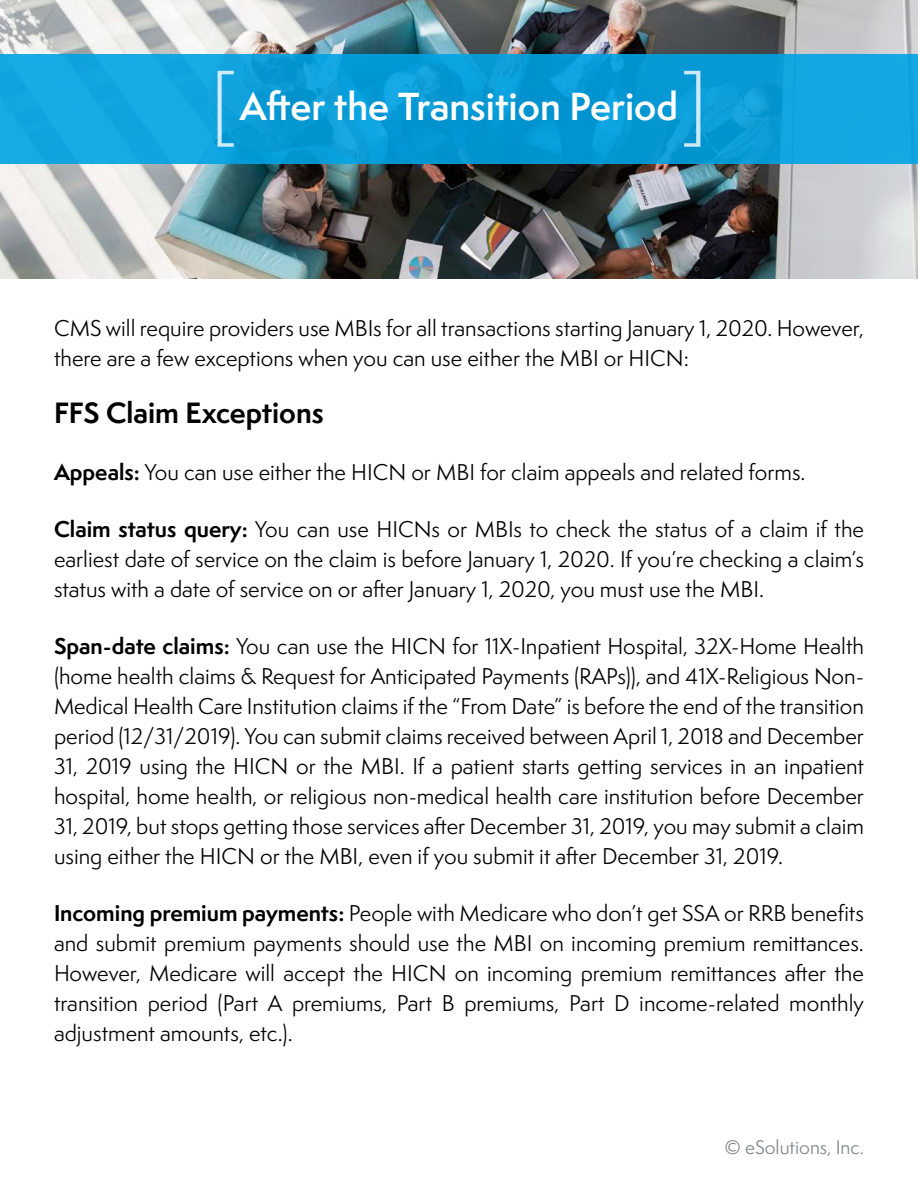
<style>
.page{position:relative;width:918px;height:1188px;background:#fff}
.page>*{position:absolute;margin:0;border:0;box-sizing:border-box;transform-origin:0 0}
.t1{font:600 36px "Semplicita Pro";color:#fff}
.t2{font:700 27px "Semplicita Pro";color:#000}
.t3{font:21px/30px "Semplicita Pro";color:#000;text-align:justify}
.t4{font:18px "Semplicita Pro";color:#808285}
.s1{font-weight:700}
</style>
<div class="page">
<img style="left:0;top:0;width:918px;height:279px">
<div style="left:0;top:54px;width:918px;height:110px;background:linear-gradient(to right,#10a3de,#0a9cd7)"></div>
<svg style="left:218px;top:71px;width:16px;height:76px"></svg>
<svg style="left:684px;top:71px;width:16px;height:76px"></svg>
<h1 class="t1" style="left:240px;top:80px;width:440px">After the Transition Period</h1>
<p class="t3" style="left:54px;top:312px;width:811px">CMS will require providers use MBIs for all transactions starting January 1, 2020. However, there are a few exceptions when you can use either the MBI or HICN:</p>
<p class="t2" style="left:54px;top:392px;width:271px">FFS Claim Exceptions</p>
<p class="t3" style="left:54px;top:456px;width:753px"><span class="s1">Appeals:</span> You can use either the HICN or MBI for claim appeals and related forms.</p>
<p class="t3" style="left:54px;top:513px;width:812px"><span class="s1">Claim status query:</span> You can use HICNs or MBIs to check the status of a claim if the earliest date of service on the claim is before January 1, 2020. If you’re checking a claim’s status with a date of service on or after January 1, 2020, you must use the MBI.</p>
<p class="t3" style="left:54px;top:630px;width:812px"><span class="s1">Span-date claims:</span> You can use the HICN for 11X-Inpatient Hospital, 32X-Home Health (home health claims &amp; Request for Anticipated Payments (RAPs)), and 41X-Religious Non-Medical Health Care Institution claims if the “From Date” is before the end of the transition period (12/31/2019). You can submit claims received between April 1, 2018 and December 31, 2019 using the HICN or the MBI. If a patient starts getting services in an inpatient hospital, home health, or religious non-medical health care institution before December 31, 2019, but stops getting those services after December 31, 2019, you may submit a claim using either the HICN or the MBI, even if you submit it after December 31, 2019.</p>
<p class="t3" style="left:54px;top:897px;width:812px"><span class="s1">Incoming premium payments:</span> People with Medicare who don’t get SSA or RRB benefits and submit premium payments should use the MBI on incoming premium remittances.<br>However, Medicare will accept the HICN on incoming premium remittances after the transition period (Part A premiums, Part B premiums, Part D income-related monthly adjustment amounts, etc.).</p>
<p class="t4" style="left:725px;top:1135px;width:141px">© eSolutions, Inc.</p>
</div>
